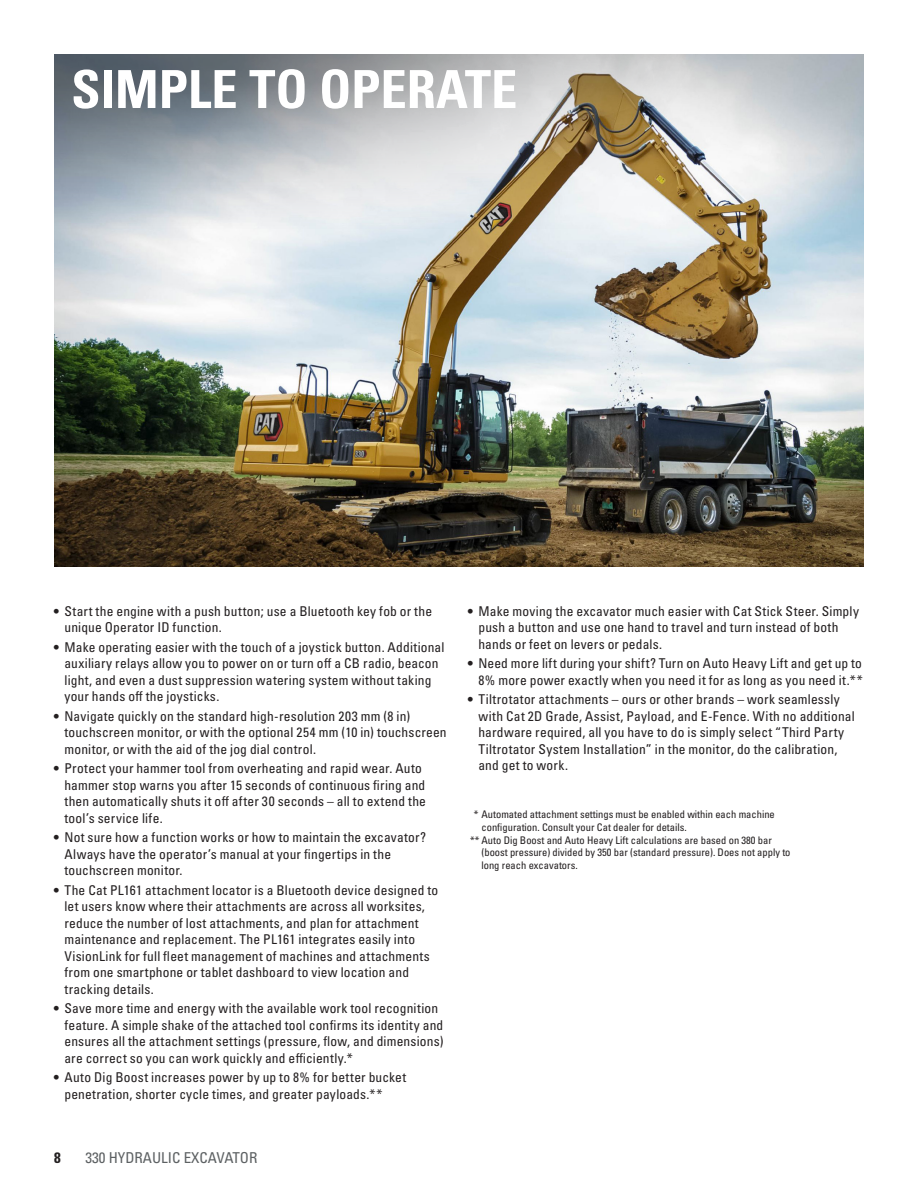
<style>
.page{position:relative;width:918px;height:1188px;background:#fff}
.page>*{position:absolute;margin:0;border:0;box-sizing:border-box;transform-origin:0 0}
.Feature_Title{font:52.5px "Univers LTCYR 67 Bold Cond";color:#fff}
.t1{font:condensed 15px "Univers LTCYR 57";color:#5d6163}
.t2{font:15px "Univers LTCYR 67 Bold Cond";color:#231f20}
.t3{font:condensed 13.5px/16.5px "Univers LTCYR 57";letter-spacing:.015em;color:#231f20}
.t4{font:condensed 10.5px/12.6px "Univers LTCYR 57";color:#231f20}
</style>
<div class="page">
<img style="left:54px;top:248px;width:810px;height:319px">
<svg style="left:54px;top:54px;width:810px;height:194px;background:#b9bab9"></svg>
<p class="Feature_Title" style="left:71px;top:57px;width:448px">SIMPLE TO OPERATE</p>
<p class="t3" style="left:64px;top:602px;width:369px;text-indent:-10px">• Start the engine with a push button; use a Bluetooth key fob or the unique Operator ID function.</p>
<p class="t3" style="left:64px;top:638px;width:381px;text-indent:-10px">• Make operating easier with the touch of a joystick button. Additional auxiliary relays allow you to power on or turn off a CB radio, beacon light, and even a dust suppression watering system without taking your hands off the joysticks.</p>
<p class="t3" style="left:64px;top:707px;width:384px;text-indent:-10px">• Navigate quickly on the standard high-resolution 203 mm (8 in) touchscreen monitor, or with the optional 254 mm (10 in) touchscreen monitor, or with the aid of the jog dial control.</p>
<p class="t3" style="left:64px;top:760px;width:363px;text-indent:-10px">• Protect your hammer tool from overheating and rapid wear. Auto hammer stop warns you after 15 seconds of continuous firing and then automatically shuts it off after 30 seconds – all to extend the tool’s service life.</p>
<p class="t3" style="left:64px;top:829px;width:363px;text-indent:-10px">• Not sure how a function works or how to maintain the excavator?<br>Always have the operator’s manual at your fingertips in the touchscreen monitor.</p>
<p class="t3" style="left:64px;top:881px;width:375px;text-indent:-10px">• The Cat PL161 attachment locator is a Bluetooth device designed to let users know where their attachments are across all worksites, reduce the number of lost attachments, and plan for attachment maintenance and replacement. The PL161 integrates easily into VisionLink for full fleet management of machines and attachments from one smartphone or tablet dashboard to view location and tracking details.</p>
<p class="t3" style="left:64px;top:1000px;width:381px;text-indent:-10px">• Save more time and energy with the available work tool recognition feature. A simple shake of the attached tool confirms its identity and ensures all the attachment settings (pressure, flow, and dimensions) are correct so you can work quickly and efficiently.*</p>
<p class="t3" style="left:64px;top:1069px;width:343px;text-indent:-10px">• Auto Dig Boost increases power by up to 8% for better bucket penetration, shorter cycle times, and greater payloads.**</p>
<p class="t2" style="left:54px;top:1148px;width:8px">8</p>
<p class="t1" style="left:86px;top:1148px;width:173px">330 HYDRAULIC EXCAVATOR</p>
<p class="t3" style="left:478px;top:602px;width:382px;text-indent:-10px">• Make moving the excavator much easier with Cat Stick Steer. Simply push a button and use one hand to travel and turn instead of both hands or feet on levers or pedals.</p>
<p class="t3" style="left:468px;top:655px;width:396px;text-align:right">• Need more lift during your shift? Turn on Auto Heavy Lift and get up to<br>8% more power exactly when you need it for as long as you need it.**</p>
<p class="t3" style="left:478px;top:691px;width:378px;text-indent:-10px">• Tiltrotator attachments – ours or other brands – work seamlessly with Cat 2D Grade, Assist, Payload, and E-Fence. With no additional hardware required, all you have to do is simply select “Third Party Tiltrotator System Installation” in the monitor, do the calibration, and get to work.</p>
<p class="t4" style="left:482px;top:808px;width:295px;text-indent:-8px">* Automated attachment settings must be enabled within each machine configuration. Consult your Cat dealer for details.</p>
<p class="t4" style="left:482px;top:833px;width:311px;text-indent:-11px">** Auto Dig Boost and Auto Heavy Lift calculations are based on 380 bar (boost pressure) divided by 350 bar (standard pressure). Does not apply to long reach excavators.</p>
</div>
